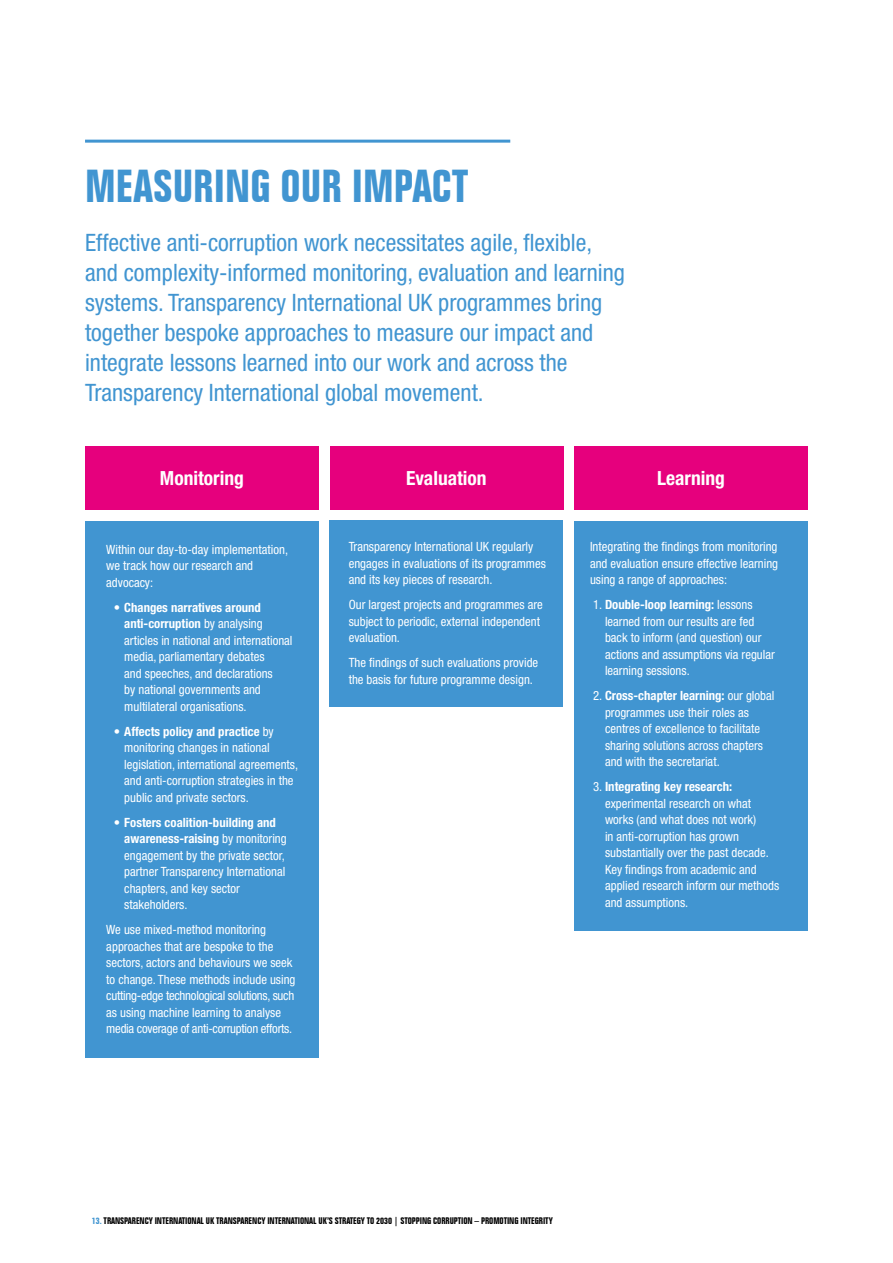
<style>
.page{position:relative;width:893px;height:1263px;background:#fff}
.page>*{position:absolute;margin:0;border:0;box-sizing:border-box;transform-origin:0 0}
.t1{font:700 condensed 45px "Folio BT";color:#4195d1}
.t2{font:condensed 24px/30px "Helvetica Neue LT Pro";color:#4195d1}
.t3{font:700 condensed 19.5px "Helvetica Neue LT Pro";color:#fff}
.t4{font:condensed 12.75px/16.5px "Helvetica Neue LT Pro";color:#fff}
.t5{font:700 condensed 9.3px "Folio BT";letter-spacing:-.01em;color:#000}
.s1{font-weight:700}
.s2{color:#4195d1}
</style>
<div class="page">
<hr style="left:85px;top:140px;width:425px;height:3px;background:#4195d1">
<div style="left:85px;top:446px;width:234px;height:64px;background:#e6007d"></div>
<div style="left:330px;top:446px;width:233px;height:64px;background:#e6007d"></div>
<div style="left:574px;top:446px;width:234px;height:64px;background:#e6007d"></div>
<div style="left:85px;top:521px;width:234px;height:537px;background:#4195d1"></div>
<div style="left:329px;top:521px;width:234px;height:186px;background:#4195d1"></div>
<div style="left:574px;top:521px;width:234px;height:409px;background:#4195d1"></div>
<h1 class="t1" style="left:85px;top:159px;width:385px">MEASURING OUR IMPACT</h1>
<p class="t2" style="left:85px;top:227px;width:541px">Effective anti-corruption work necessitates agile, flexible, and complexity-informed monitoring, evaluation and learning systems. Transparency International UK programmes bring together bespoke approaches to measure our impact and integrate lessons learned into our work and across the Transparency International global movement.</p>
<h3 class="t3" style="left:160px;top:467px;width:86px">Monitoring</h3>
<h3 class="t3" style="left:406px;top:467px;width:82px">Evaluation</h3>
<h3 class="t3" style="left:657px;top:467px;width:69px">Learning</h3>
<p class="t4" style="left:106px;top:541px;width:183px">Within our day-to-day implementation, we track how our research and advocacy:</p>
<p class="t4" style="left:124px;top:599px;width:170px;text-indent:-11px">• <span class="s1">Changes narratives around anti-corruption</span> by analysing articles in national and international media, parliamentary debates<br>and speeches, and declarations<br>by national governments and multilateral organisations.</p>
<p class="t4" style="left:124px;top:723px;width:175px;text-indent:-11px">• <span class="s1">Affects policy and practice</span> by monitoring changes in national legislation, international agreements, and anti-corruption strategies in the public and private sectors.</p>
<p class="t4" style="left:124px;top:814px;width:164px;text-indent:-11px">• <span class="s1">Fosters coalition-building and awareness-raising</span> by monitoring engagement by the private sector, partner Transparency International chapters, and key sector stakeholders.</p>
<p class="t4" style="left:106px;top:921px;width:191px">We use mixed-method monitoring approaches that are bespoke to the sectors, actors and behaviours we seek to change. These methods include using cutting-edge technological solutions, such as using machine learning to analyse media coverage of anti-corruption efforts.</p>
<p class="t4" style="left:349px;top:538px;width:199px">Transparency International UK regularly engages in evaluations of its programmes and its key pieces of research.</p>
<p class="t4" style="left:349px;top:596px;width:196px">Our largest projects and programmes are subject to periodic, external independent evaluation.</p>
<p class="t4" style="left:349px;top:654px;width:191px">The findings of such evaluations provide the basis for future programme design.</p>
<p class="t4" style="left:590px;top:538px;width:190px;text-align:justify">Integrating the findings from monitoring and evaluation ensure effective learning using a range of approaches:</p>
<p class="t4" style="left:605px;top:596px;width:171px;text-indent:-12px">1. <span class="s1">Double-loop learning:</span> lessons learned from our results are fed back to inform (and question) our actions and assumptions via regular learning sessions.</p>
<p class="t4" style="left:605px;top:687px;width:171px;text-indent:-12px">2. <span class="s1">Cross-chapter learning:</span> our global programmes use their roles as centres of excellence to facilitate sharing solutions across chapters and with the secretariat.</p>
<p class="t4" style="left:605px;top:778px;width:176px;text-indent:-12px">3. <span class="s1">Integrating key research: </span>experimental research on what works (and what does not work)<br>in anti-corruption has grown substantially over the past decade.<br>Key findings from academic and applied research inform our methods and assumptions.</p>
<p class="t5" style="left:92px;top:1215px;width:462px"><span class="s2">13.</span> TRANSPARENCY INTERNATIONAL UK TRANSPARENCY INTERNATIONAL UK’S STRATEGY TO 2030 | STOPPING CORRUPTION – PROMOTING INTEGRITY</p>
</div>
